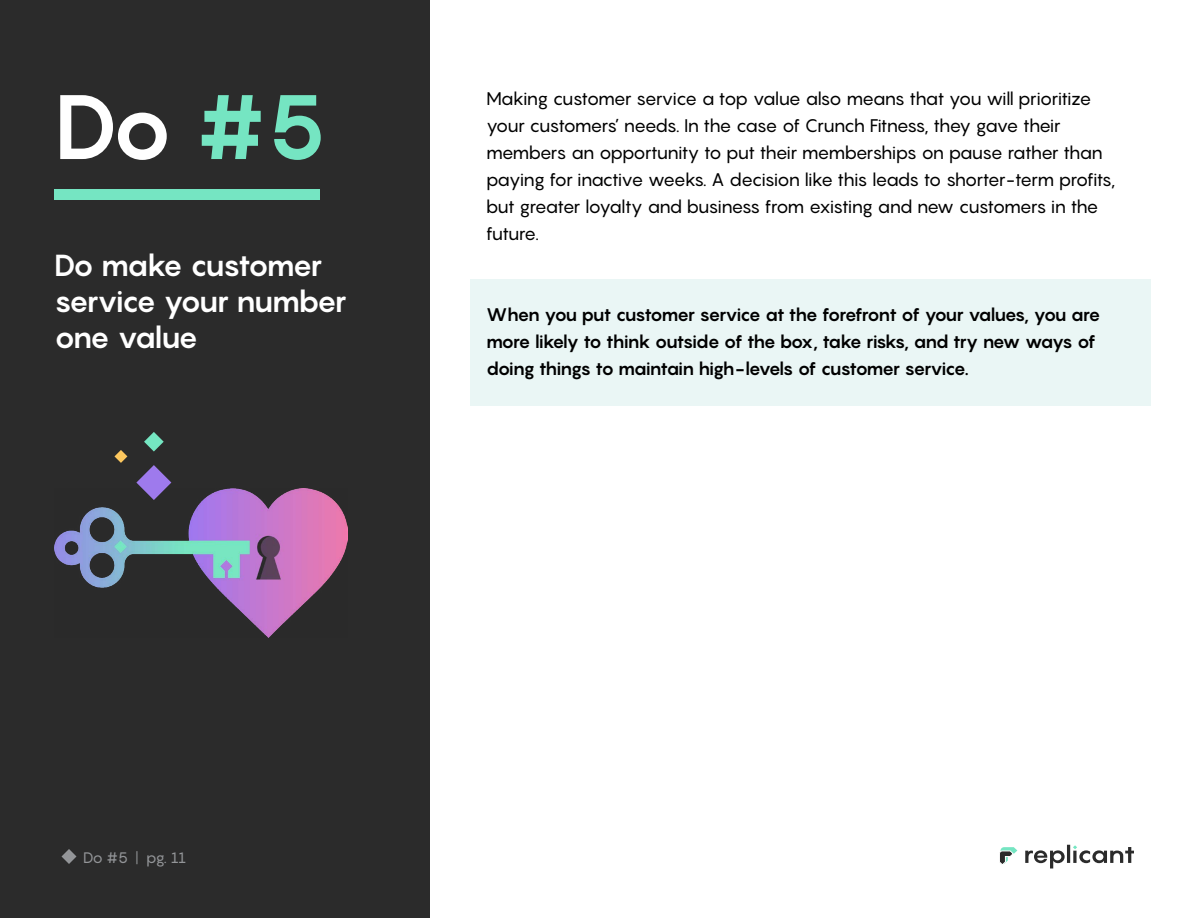
<style>
.page{position:relative;width:1188px;height:918px;background:#fff}
.page>*{position:absolute;margin:0;border:0;box-sizing:border-box;transform-origin:0 0}
.t1{font:700 90px "Pangram";color:#fff}
.t2{font:700 30px/36px "Pangram";letter-spacing:-.08em;color:#fff}
.t3{font:18px/27px "Pangram";letter-spacing:-.06em;color:#000}
.t4{font:700 18px/27px "Pangram";letter-spacing:-.08em;color:#000}
.t5{font:15px "Pangram";color:#939598}
.s1{color:#75e5c2}
</style>
<div class="page">
<svg style="left:999px;top:847px;width:18px;height:17px"></svg>
<svg style="left:1025px;top:845px;width:109px;height:24px"></svg>
<div style="left:0;top:0;width:430px;height:918px;background:#2b2b2b"></div>
<div style="left:470px;top:280px;width:680px;height:126px;background:#eaf6f5"></div>
<svg style="left:62px;top:849px;width:15px;height:15px"></svg>
<div style="left:54px;top:189px;width:265px;height:11px;background:#75e5c2"></div>
<img style="left:54px;top:488px;width:294px;height:150px">
<svg style="left:136px;top:465px;width:35px;height:35px"></svg>
<svg style="left:114px;top:450px;width:13px;height:13px"></svg>
<svg style="left:144px;top:432px;width:20px;height:20px"></svg>
<h1 class="t1" style="left:54px;top:68px;width:275px">Do <span class="s1">#5</span></h1>
<h2 class="t2" style="left:54px;top:247px;width:294px">Do make customer service your number one value</h2>
<p class="t3" style="left:486px;top:85px;width:631px">Making customer service a top value also means that you will prioritize your customers’ needs. In the case of Crunch Fitness, they gave their members an opportunity to put their memberships on pause rather than paying for inactive weeks. A decision like this leads to shorter-term profits, but greater loyalty and business from existing and new customers in the future.</p>
<p class="t4" style="left:486px;top:301px;width:616px">When you put customer service at the forefront of your values, you are more likely to think outside of the box, take risks, and try new ways of doing things to maintain high-levels of customer service.</p>
<p class="t5" style="left:83px;top:848px;width:105px">Do #5 | pg. 11</p>
</div>
